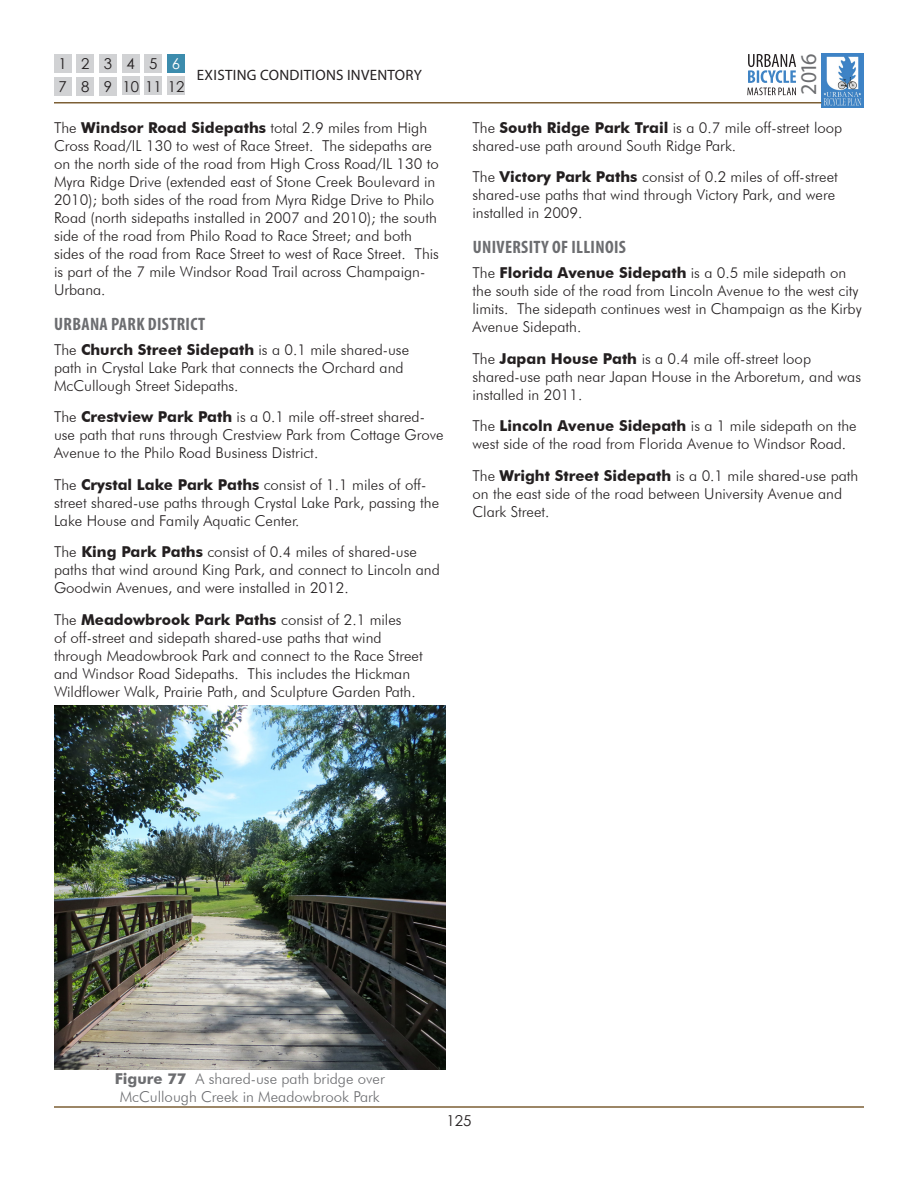
<style>
.page{position:relative;width:918px;height:1188px;background:#fff}
.page>*{position:absolute;margin:0;border:0;box-sizing:border-box;transform-origin:0 0}
.t1{font:22.5px "Myriad Pro";color:#6c6d70}
.t2{font:700 condensed 18px "Myriad Pro";letter-spacing:.02em;color:#6c6d70}
.t3{font:300 15px/18px "Futura BT";color:#231f20}
.t4{font:300 15px/18px "Futura BT";color:#6c6d70;text-align:center}
.t5{font:15px "Myriad Pro";letter-spacing:.02em;color:#231f20}
.t6{font:15px "Century Gothic";color:#231f20}
.t7{font:15px "Century Gothic";color:#fff}
.s1{font-weight:700}
</style>
<div class="page">
<hr style="left:54px;top:1106px;width:810px;height:2px;background:#7c5f35">
<img style="left:821px;top:54px;width:43px;height:54px">
<hr style="left:54px;top:102px;width:767px;height:2px;background:#7c5f35">
<svg style="left:747px;top:54px;width:49px;height:41px"></svg>
<div style="left:145px;top:77px;width:17px;height:18px;background:#d1d2d4"></div>
<div style="left:99px;top:54px;width:18px;height:19px;background:#d1d2d4"></div>
<div style="left:145px;top:54px;width:17px;height:19px;background:#d1d2d4"></div>
<div style="left:77px;top:77px;width:17px;height:18px;background:#d1d2d4"></div>
<div style="left:99px;top:77px;width:18px;height:18px;background:#d1d2d4"></div>
<div style="left:122px;top:77px;width:17px;height:18px;background:#d1d2d4"></div>
<div style="left:54px;top:77px;width:17px;height:18px;background:#d1d2d4"></div>
<div style="left:167px;top:77px;width:18px;height:18px;background:#d1d2d4"></div>
<div style="left:77px;top:54px;width:17px;height:19px;background:#d1d2d4"></div>
<div style="left:122px;top:54px;width:17px;height:19px;background:#d1d2d4"></div>
<div style="left:54px;top:54px;width:17px;height:19px;background:#d1d2d4"></div>
<div style="left:167px;top:54px;width:18px;height:19px;background:#3c8cad"></div>
<img style="left:54px;top:706px;width:392px;height:364px">
<p class="t6" style="left:58px;top:53px;width:32px">1 2</p>
<p class="t6" style="left:127px;top:53px;width:10px">4</p>
<p class="t7" style="left:172px;top:53px;width:10px">6</p>
<h1 class="t1" style="left:795px;top:95px;width:43px;rotate:-90deg">2016</h1>
<p class="t6" style="left:104px;top:53px;width:10px">3</p>
<p class="t6" style="left:149px;top:53px;width:10px">5</p>
<p class="t5" style="left:197px;top:66px;width:226px">EXISTING CONDITIONS INVENTORY</p>
<p class="t6" style="left:58px;top:76px;width:127px">7 8 9 10 11 12</p>
<p class="t3" style="left:54px;top:118px;width:386px">The <span class="s1">Windsor Road Sidepaths</span> total 2.9 miles from High Cross Road/IL 130 to west of Race Street. The sidepaths are on the north side of the road from High Cross Road/IL 130 to Myra Ridge Drive (extended east of Stone Creek Boulevard in 2010); both sides of the road from Myra Ridge Drive to Philo Road (north sidepaths installed in 2007 and 2010); the south side of the road from Philo Road to Race Street; and both sides of the road from Race Street to west of Race Street. This is part of the 7 mile Windsor Road Trail across Champaign-Urbana.</p>
<p class="t2" style="left:54px;top:313px;width:153px">URBANA PARK DISTRICT</p>
<p class="t3" style="left:54px;top:340px;width:357px">The <span class="s1">Church Street Sidepath</span> is a 0.1 mile shared-use path in Crystal Lake Park that connects the Orchard and<br>McCullough Street Sidepaths.</p>
<p class="t3" style="left:54px;top:408px;width:391px">The <span class="s1">Crestview Park Path</span> is a 0.1 mile off-street shared&shy;use path that runs through Crestview Park from Cottage Grove<br>Avenue to the Philo Road Business District.</p>
<p class="t3" style="left:54px;top:475px;width:387px">The <span class="s1">Crystal Lake Park Paths</span> consist of 1.1 miles of off&shy;street shared-use paths through Crystal Lake Park, passing the<br>Lake House and Family Aquatic Center.</p>
<p class="t3" style="left:54px;top:543px;width:387px">The <span class="s1">King Park Paths</span> consist of 0.4 miles of shared-use paths that wind around King Park, and connect to Lincoln and<br>Goodwin Avenues, and were installed in 2012.</p>
<p class="t3" style="left:54px;top:610px;width:370px">The <span class="s1">Meadowbrook Park Paths</span> consist of 2.1 miles<br>of off-street and sidepath shared-use paths that wind through Meadowbrook Park and connect to the Race Street and Windsor Road Sidepaths. This includes the Hickman Wildflower Walk, Prairie Path, and Sculpture Garden Path.</p>
<p class="t3" style="left:472px;top:118px;width:371px">The <span class="s1">South Ridge Park Trail</span> is a 0.7 mile off-street loop shared-use path around South Ridge Park.</p>
<p class="t3" style="left:472px;top:168px;width:367px">The <span class="s1">Victory Park Paths</span> consist of 0.2 miles of off-street shared-use paths that wind through Victory Park, and were installed in 2009.</p>
<p class="t2" style="left:473px;top:236px;width:155px">UNIVERSITY OF ILLINOIS</p>
<p class="t3" style="left:472px;top:264px;width:391px">The <span class="s1">Florida Avenue Sidepath</span> is a 0.5 mile sidepath on the south side of the road from Lincoln Avenue to the west city limits. The sidepath continues west in Champaign as the Kirby Avenue Sidepath.</p>
<p class="t3" style="left:472px;top:349px;width:390px">The <span class="s1">Japan House Path</span> is a 0.4 mile off-street loop shared-use path near Japan House in the Arboretum, and was installed in 2011.</p>
<p class="t3" style="left:472px;top:417px;width:386px">The <span class="s1">Lincoln Avenue Sidepath</span> is a 1 mile sidepath on the west side of the road from Florida Avenue to Windsor Road.</p>
<p class="t3" style="left:472px;top:466px;width:387px">The <span class="s1">Wright Street Sidepath</span> is a 0.1 mile shared-use path on the east side of the road between University Avenue and<br>Clark Street.</p>
<p class="t4" style="left:115px;top:1069px;width:272px"><span class="s1">Figure 77</span> A shared-use path bridge over<br>McCullough Creek in Meadowbrook Park</p>
<p class="t6" style="left:447px;top:1110px;width:26px">125</p>
</div>
